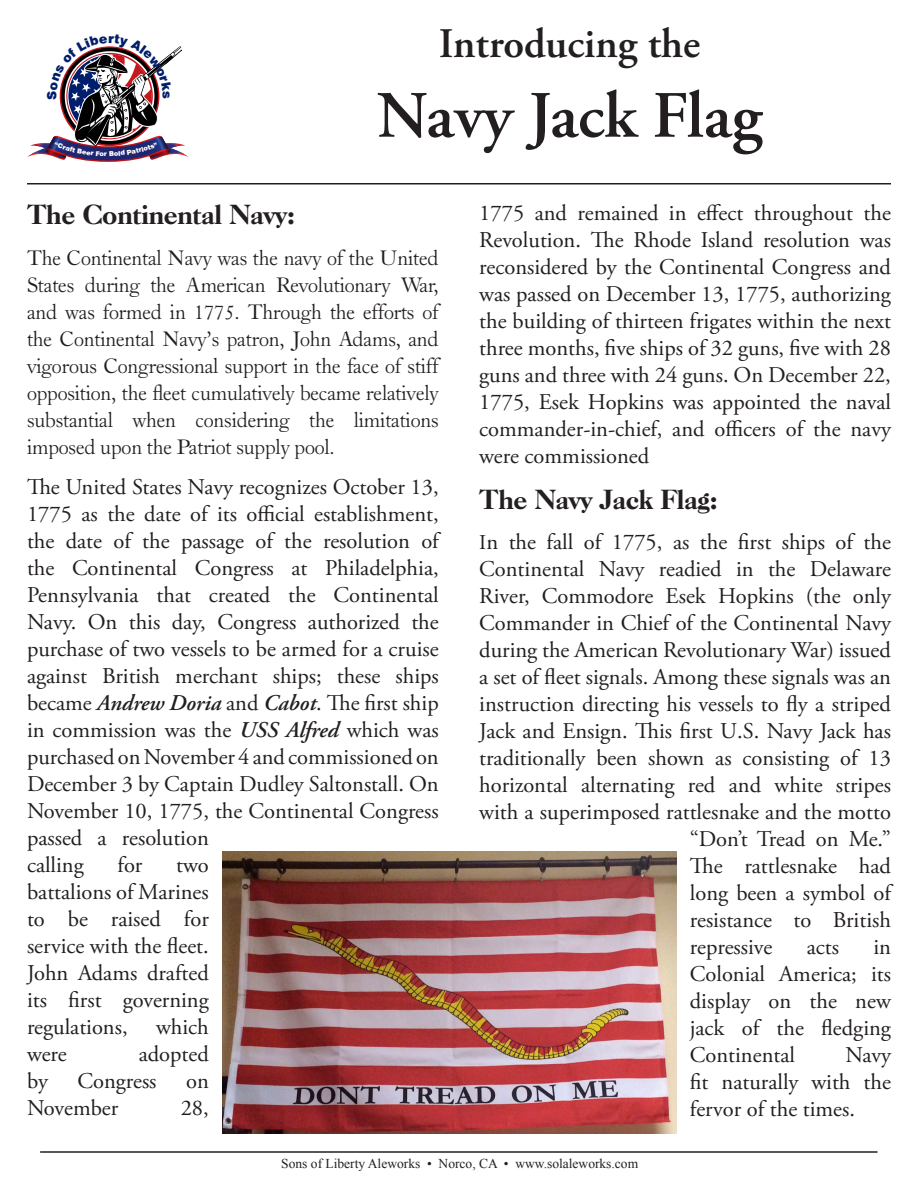
<style>
.page{position:relative;width:918px;height:1188px;background:#fff}
.page>*{position:absolute;margin:0;border:0;box-sizing:border-box;transform-origin:0 0}
.t1{font:600 66px "Adobe Garamond Pro";color:#231f20}
.t2{font:600 42px "Adobe Garamond Pro";color:#231f20}
.Paragraph_Style_1{font:800 27px "Caslon Old Face BT";letter-spacing:-.01em;color:#231f20}
.Paragraph_Style_1-2{font:22.5px/27px "Adobe Garamond Pro";color:#231f20;text-align:justify}
.Paragraph_Style_1-3{font:22.5px/27px "Caslon Old Face BT";letter-spacing:-.01em;color:#231f20;text-align:justify}
.t3{font:13.5px "Times New Roman";color:#231f20}
.t4{font:900 6.6px "Swiss 721 BT";color:#fff}
.s1{font-weight:600;font-style:italic}
.s2{font-size:21px}
</style>
<div class="page">
<hr style="left:40px;top:1151px;width:838px;height:2px;background:#231f20">
<hr style="left:27px;top:183px;width:864px;height:1px;background:#231f20">
<img style="left:222px;top:851px;width:454px;height:283px">
<svg style="left:27px;top:46px;width:162px;height:116px"></svg>
<p class="t4" style="left:104px;top:150px;width:5px">r</p>
<p class="t2" style="left:439px;top:20px;width:263px">Introducing the</p>
<p class="t1" style="left:377px;top:78px;width:387px">Navy Jack Flag</p>
<p class="Paragraph_Style_1" style="left:27px;top:198px;width:270px">The Continental Navy:</p>
<p class="Paragraph_Style_1-3" style="left:27px;top:244px;width:413px">The Continental Navy was the navy of the United States during the American Revolutionary War, and was formed in 1775. Through the efforts of the Continental Navy’s patron, John Adams, and vigorous Congressional support in the face of stiff opposition, the fleet cumulatively became relatively substantial when considering the limitations imposed upon the Patriot supply pool.</p>
<p class="Paragraph_Style_1-2" style="left:27px;top:474px;width:413px;text-align:left">The United States Navy recognizes October 13, 1775 as the date of its official establishment, the date of the passage of the resolution of the Continental Congress at Philadelphia, Pennsylvania that created the Continental Navy. On this day, Congress authorized the purchase of two vessels to be armed for a cruise against British merchant ships; these ships became <span class="s1">Andrew Doria</span> and <span class="s1">Cabot</span>. The first ship in commission was the <span class="s1">USS Alfred</span> which was purchased on November 4 and commissioned on December 3 by Captain Dudley Saltonstall. On November 10, 1775, the Continental Congress passed a resolution<br>calling</p>
<p class="Paragraph_Style_1-2" style="left:118px;top:852px;width:26px">for</p>
<p class="Paragraph_Style_1-2" style="left:27px;top:852px;width:183px;text-indent:149px">two battalions of Marines to be raised for service with the fleet.<br>John Adams drafted its first governing regulations,</p>
<p class="Paragraph_Style_1-2" style="left:156px;top:1014px;width:54px">which</p>
<p class="Paragraph_Style_1-2" style="left:27px;top:1041px;width:41px">were</p>
<p class="Paragraph_Style_1-2" style="left:139px;top:1041px;width:72px">adopted</p>
<p class="Paragraph_Style_1-2" style="left:27px;top:1068px;width:22px">by</p>
<p class="Paragraph_Style_1-2" style="left:77px;top:1068px;width:81px">Congress</p>
<p class="Paragraph_Style_1-2" style="left:186px;top:1068px;width:24px">on</p>
<p class="Paragraph_Style_1-2" style="left:27px;top:1095px;width:93px">November</p>
<p class="Paragraph_Style_1-2" style="left:181px;top:1095px;width:30px">28,</p>
<p class="Paragraph_Style_1-2" style="left:479px;top:200px;width:413px">1775 and remained in effect throughout the Revolution. The Rhode Island resolution was reconsidered by the Continental Congress and was passed on December 13, 1775, authorizing the building of thirteen frigates within the next three months, five ships of 32 guns, five with 28 guns and three with 24 guns. On December 22, 1775, Esek Hopkins was appointed the naval commander-in-chief, and officers of the navy were commissioned</p>
<p class="Paragraph_Style_1" style="left:479px;top:483px;width:240px">The Navy Jack Flag:</p>
<p class="Paragraph_Style_1-2" style="left:479px;top:530px;width:413px"><span class="s2">I</span>n the fall of 1775, as the first ships of the</p>
<p class="Paragraph_Style_1-2" style="left:479px;top:557px;width:413px">Continental Navy readied in the Delaware</p>
<p class="Paragraph_Style_1-2" style="left:479px;top:584px;width:413px">River, Commodore Esek Hopkins (the only</p>
<p class="Paragraph_Style_1-2" style="left:479px;top:611px;width:413px">Commander in Chief of the Continental Navy</p>
<p class="Paragraph_Style_1-2" style="left:479px;top:638px;width:413px">during the American Revolutionary War) issued</p>
<p class="Paragraph_Style_1-2" style="left:479px;top:665px;width:413px">a set of fleet signals. Among these signals was an</p>
<p class="Paragraph_Style_1-2" style="left:479px;top:692px;width:413px">instruction directing his vessels to fly a striped</p>
<p class="Paragraph_Style_1-2" style="left:479px;top:719px;width:413px">Jack and Ensign. This first U.S. Navy Jack has</p>
<p class="Paragraph_Style_1-2" style="left:479px;top:746px;width:413px">traditionally been shown as consisting of 13</p>
<p class="Paragraph_Style_1-2" style="left:479px;top:773px;width:413px">horizontal alternating red and white stripes</p>
<p class="Paragraph_Style_1-2" style="left:479px;top:800px;width:413px">with a superimposed rattlesnake and the motto</p>
<p class="Paragraph_Style_1-2" style="left:690px;top:827px;width:203px">“Don’t Tread on Me.”</p>
<p class="Paragraph_Style_1-2" style="left:690px;top:854px;width:203px">The rattlesnake had</p>
<p class="Paragraph_Style_1-2" style="left:690px;top:881px;width:203px">long been a symbol of</p>
<p class="Paragraph_Style_1-2" style="left:690px;top:908px;width:203px">resistance to British</p>
<p class="Paragraph_Style_1-2" style="left:690px;top:935px;width:84px">repressive</p>
<p class="Paragraph_Style_1-2" style="left:807px;top:935px;width:34px">acts</p>
<p class="Paragraph_Style_1-2" style="left:690px;top:935px;width:203px;text-indent:184px">in Colonial America; its display on the new jack of the fledging Continental</p>
<p class="Paragraph_Style_1-2" style="left:690px;top:1043px;width:203px;text-indent:156px">Navy fit naturally with the fervor of the times.</p>
<p class="t3" style="left:281px;top:1154px;width:358px">Sons of Liberty Aleworks • Norco, CA • www.solaleworks.com</p>
</div>
